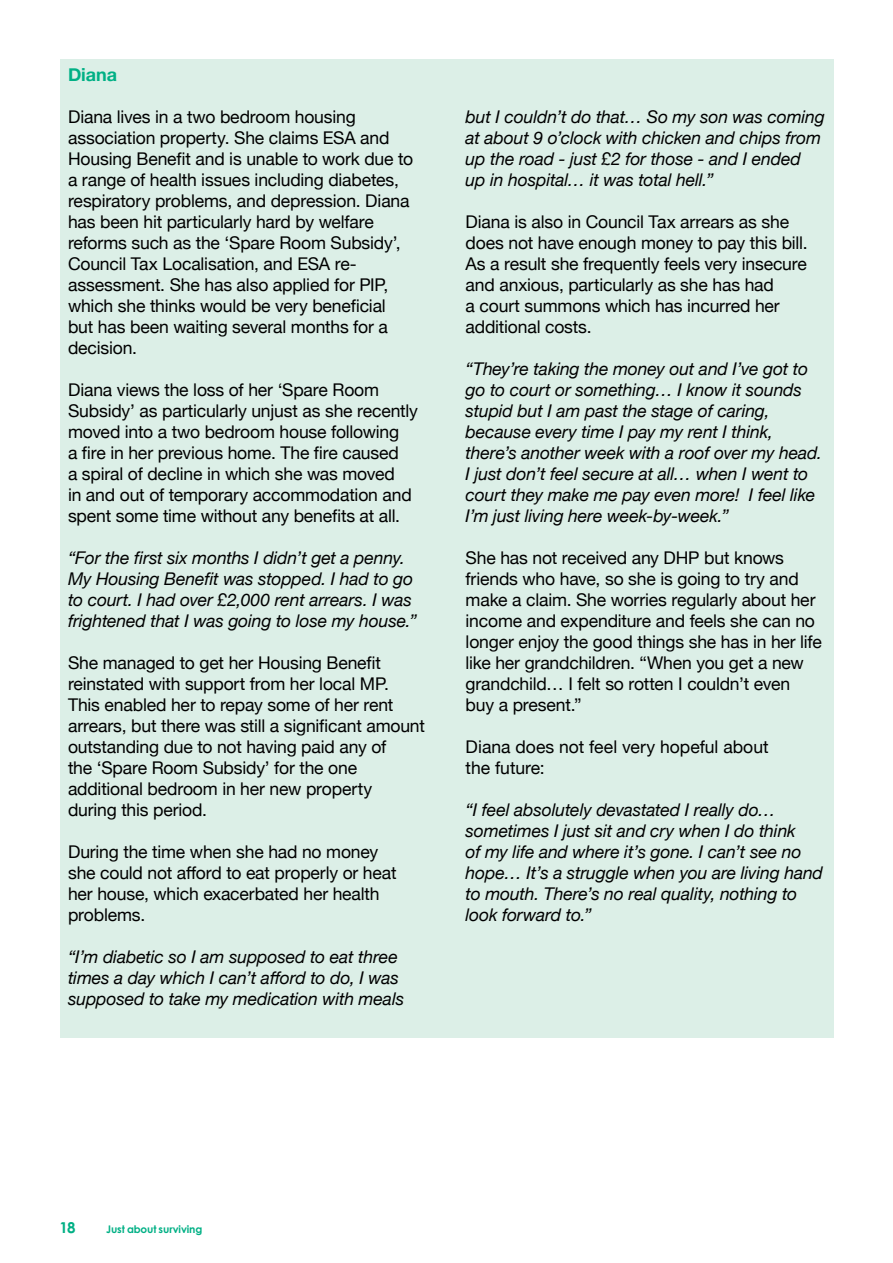
<style>
.page{position:relative;width:893px;height:1263px;background:#fff}
.page>*{position:absolute;margin:0;border:0;box-sizing:border-box;transform-origin:0 0}
.t1{font:700 18px "Helvetica Neue";letter-spacing:-.005em;color:#00b085}
.t2{font:17.55px/21px "Helvetica Neue";letter-spacing:-.01em;color:#000}
.t3{font:italic 17.55px/21px "Helvetica Neue";letter-spacing:-.01em;color:#000}
.t4{font:700 15px "Century Gothic";color:#00b085}
.t5{font:700 10.5px "Century Gothic";letter-spacing:-.01em;color:#00b085}
</style>
<div class="page">
<div style="left:60px;top:60px;width:773px;height:977px;background:#dcefe7"></div>
<p class="t1" style="left:68px;top:60px;width:51px">Diana</p>
<p class="t2" style="left:68px;top:107px;width:347px">Diana lives in a two bedroom housing association property. She claims ESA and Housing Benefit and is unable to work due to a range of health issues including diabetes, respiratory problems, and depression. Diana has been hit particularly hard by welfare reforms such as the ‘Spare Room Subsidy’, Council Tax Localisation, and ESA re&shy;assessment. She has also applied for PIP, which she thinks would be very beneficial but has been waiting several months for a decision.</p>
<p class="t2" style="left:68px;top:380px;width:351px">Diana views the loss of her ‘Spare Room Subsidy’ as particularly unjust as she recently moved into a two bedroom house following<br>a fire in her previous home. The fire caused<br>a spiral of decline in which she was moved<br>in and out of temporary accommodation and spent some time without any benefits at all.</p>
<p class="t3" style="left:68px;top:548px;width:350px">“For the first six months I didn’t get a penny.<br>My Housing Benefit was stopped. I had to go to court. I had over £2,000 rent arrears. I was frightened that I was going to lose my house.”</p>
<p class="t2" style="left:68px;top:653px;width:358px">She managed to get her Housing Benefit reinstated with support from her local MP.<br>This enabled her to repay some of her rent arrears, but there was still a significant amount outstanding due to not having paid any of<br>the ‘Spare Room Subsidy’ for the one additional bedroom in her new property during this period.</p>
<p class="t2" style="left:68px;top:842px;width:330px">During the time when she had no money she could not afford to eat properly or heat her house, which exacerbated her health problems.</p>
<p class="t3" style="left:68px;top:947px;width:338px">“I’m diabetic so I am supposed to eat three times a day which I can’t afford to do, I was supposed to take my medication with meals</p>
<p class="t3" style="left:466px;top:107px;width:361px">but I couldn’t do that… So my son was coming at about 9 o’clock with chicken and chips from up the road - just £2 for those - and I ended up in hospital… it was total hell.”</p>
<p class="t2" style="left:466px;top:212px;width:343px">Diana is also in Council Tax arrears as she does not have enough money to pay this bill.<br>As a result she frequently feels very insecure and anxious, particularly as she has had<br>a court summons which has incurred her additional costs.</p>
<p class="t3" style="left:466px;top:359px;width:358px">“They’re taking the money out and I’ve got to go to court or something… I know it sounds stupid but I am past the stage of caring, because every time I pay my rent I think, there’s another week with a roof over my head.<br>I just don’t feel secure at all… when I went to court they make me pay even more! I feel like I’m just living here week-by-week.”</p>
<p class="t2" style="left:466px;top:548px;width:358px">She has not received any DHP but knows friends who have, so she is going to try and make a claim. She worries regularly about her income and expenditure and feels she can no longer enjoy the good things she has in her life like her grandchildren. “When you get a new grandchild… I felt so rotten I couldn’t even buy a present.”</p>
<p class="t2" style="left:466px;top:737px;width:304px">Diana does not feel very hopeful about the future:</p>
<p class="t3" style="left:466px;top:800px;width:359px">“I feel absolutely devastated I really do… sometimes I just sit and cry when I do think<br>of my life and where it’s gone. I can’t see no hope… It’s a struggle when you are living hand to mouth. There’s no real quality, nothing to look forward to.”</p>
<p class="t4" style="left:60px;top:1218px;width:18px">18</p>
<p class="t5" style="left:106px;top:1223px;width:98px">Just about surviving</p>
</div>
